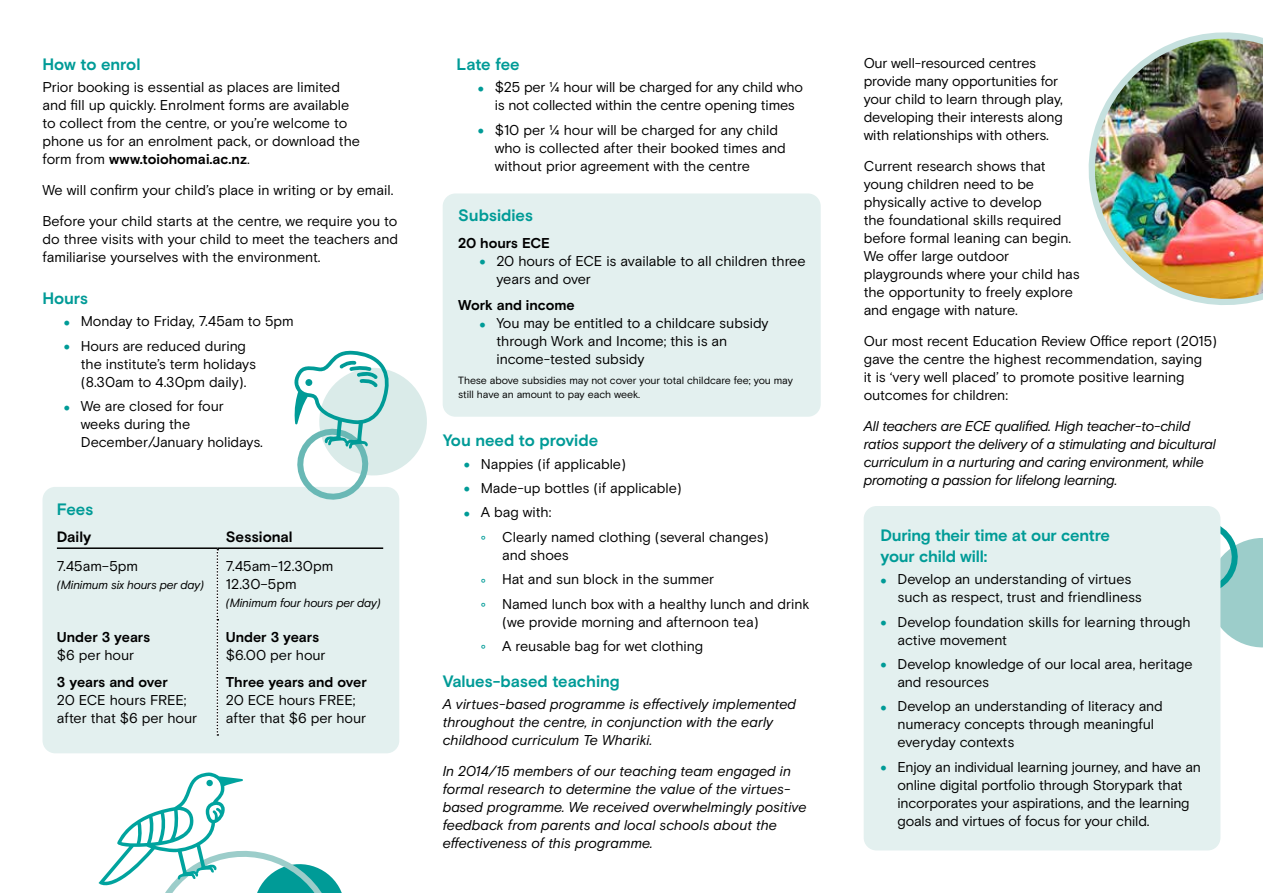
<style>
.page{position:relative;width:1263px;height:893px;background:#fff}
.page>*{position:absolute;margin:0;border:0;box-sizing:border-box;transform-origin:0 0}
.t1{font:700 16.5px/21px "Basis Grotesque Pro";letter-spacing:-.01em;color:#009b97}
.t2{font:700 15px "Basis Grotesque Pro";color:#000}
.t3{font:14.25px/18px "Basis Grotesque Pro";letter-spacing:-.01em;color:#000}
.t4{font:italic 14.25px/18px "Basis Grotesque Pro";letter-spacing:-.01em;color:#000}
.t5{font:700 14.25px "Basis Grotesque Pro";letter-spacing:-.005em;color:#000}
.t6{font:italic 12px "Basis Grotesque Pro";letter-spacing:-.025em;color:#000}
.t7{font:10.5px/13.5px "Basis Grotesque Pro";letter-spacing:-.01em;color:#000}
.s1{font-weight:700}
.s2{font-weight:900;font-size:18px;color:#009b97}
.s3{color:#009b97}
</style>
<div class="page">
<img style="left:1088px;top:32px;width:175px;height:273px">
<div style="left:43px;top:487px;width:356px;height:266px;background:#e3f0ef;border-radius:13px"></div>
<hr style="left:217px;top:547px;width:166px;height:2px;background:#000">
<svg style="left:217px;top:549px;width:1px;height:187px"></svg>
<hr style="left:57px;top:547px;width:160px;height:2px;background:#000">
<div style="left:443px;top:193px;width:378px;height:224px;background:#e3f0ef;border-radius:13px"></div>
<svg style="left:99px;top:772px;width:243px;height:121px"></svg>
<svg style="left:294px;top:350px;width:133px;height:150px"></svg>
<svg style="left:1220px;top:517px;width:43px;height:138px"></svg>
<div style="left:864px;top:506px;width:356px;height:344px;background:#e3f0ef;border-radius:13px"></div>
<p class="t1" style="left:43px;top:54px;width:100px">How to enrol</p>
<p class="t3" style="left:43px;top:79px;width:319px">Prior booking is essential as places are limited and fill up quickly. Enrolment forms are available to collect from the centre, or you’re welcome to phone us for an enrolment pack, or download the form from <span class="s1">www.toiohomai.ac.nz</span>.</p>
<p class="t3" style="left:43px;top:175px;width:356px;line-height:30.8px">We will confirm your child’s place in writing or by email.<br>Before your child starts at the centre, we require you to</p>
<p class="t3" style="left:43px;top:230px;width:357px">do three visits with your child to meet the teachers and familiarise yourselves with the environment.</p>
<p class="t1" style="left:43px;top:288px;width:47px">Hours</p>
<p class="t3" style="left:64px;top:313px;width:232px"><span class="s2">•</span> Monday to Friday, 7.45am to 5pm</p>
<p class="t3" style="left:81px;top:337px;width:177px;text-indent:-17px"><span class="s2">•</span> Hours are reduced during the institute’s term holidays (8.30am to 4.30pm daily).</p>
<p class="t3" style="left:81px;top:397px;width:184px;text-indent:-17px"><span class="s2">•</span> We are closed for four weeks during the<br>December/January holidays.</p>
<p class="t1" style="left:57px;top:500px;width:38px">Fees</p>
<p class="t2" style="left:57px;top:528px;width:36px">Daily</p>
<p class="t2" style="left:226px;top:528px;width:68px">Sessional</p>
<p class="t3" style="left:57px;top:557px;width:83px">7.45am–5pm</p>
<p class="t6" style="left:57px;top:578px;width:149px">(Minimum six hours per day)</p>
<p class="t3" style="left:226px;top:557px;width:109px">7.45am–12.30pm<br>12.30–5pm</p>
<p class="t6" style="left:226px;top:596px;width:157px">(Minimum four hours per day)</p>
<p class="t5" style="left:57px;top:629px;width:95px">Under 3 years</p>
<p class="t3" style="left:57px;top:647px;width:79px">$6 per hour</p>
<p class="t5" style="left:57px;top:674px;width:112px">3 years and over</p>
<p class="t3" style="left:57px;top:691px;width:142px">20 ECE hours FREE; after that $6 per hour</p>
<p class="t5" style="left:226px;top:629px;width:95px">Under 3 years</p>
<p class="t3" style="left:226px;top:647px;width:101px">$6.00 per hour</p>
<p class="t5" style="left:226px;top:674px;width:142px">Three years and over</p>
<p class="t3" style="left:226px;top:691px;width:142px">20 ECE hours FREE; after that $6 per hour</p>
<p class="t1" style="left:456px;top:54px;width:65px">Late fee</p>
<p class="t3" style="left:495px;top:79px;width:310px;text-indent:-17px"><span class="s2">•</span> $25 per ¼ hour will be charged for any child who is not collected within the centre opening times</p>
<p class="t3" style="left:495px;top:121px;width:293px;text-indent:-17px"><span class="s2">•</span> $10 per ¼ hour will be charged for any child who is collected after their booked times and without prior agreement with the centre</p>
<p class="t1" style="left:458px;top:206px;width:76px">Subsidies</p>
<p class="t5" style="left:458px;top:235px;width:93px">20 hours ECE</p>
<p class="t3" style="left:496px;top:252px;width:311px;text-indent:-17px"><span class="s2">•</span> 20 hours of ECE is available to all children three years and over</p>
<p class="t5" style="left:458px;top:297px;width:118px">Work and income</p>
<p class="t3" style="left:496px;top:315px;width:274px;text-indent:-17px"><span class="s2">•</span> You may be entitled to a childcare subsidy through Work and Income; this is an income-tested subsidy</p>
<p class="t7" style="left:458px;top:374px;width:336px">These above subsidies may not cover your total childcare fee; you may still have an amount to pay each week.</p>
<p class="t1" style="left:443px;top:431px;width:157px">You need to provide</p>
<p class="t3" style="left:464px;top:455px;width:164px"><span class="s2">•</span> Nappies (if applicable)</p>
<p class="t3" style="left:464px;top:479px;width:219px"><span class="s2">•</span> Made-up bottles (if applicable)</p>
<p class="t3" style="left:481px;top:500px;width:289px;line-height:24.5px;text-indent:-17px"><span class="s2">•</span> A bag with:<br><span class="s3">°</span> Clearly named clothing (several changes)</p>
<p class="t3" style="left:481px;top:543px;width:330px;line-height:24.5px;text-indent:21px">and shoes<br><span class="s3">°</span> Hat and sun block in the summer<br><span class="s3">°</span> Named lunch box with a healthy lunch and drink</p>
<p class="t3" style="left:481px;top:610px;width:279px;line-height:24.5px;text-indent:21px">(we provide morning and afternoon tea) <span class="s3">°</span> A reusable bag for wet clothing</p>
<p class="t1" style="left:443px;top:671px;width:178px">Values-based teaching</p>
<p class="t4" style="left:443px;top:695px;width:355px">A virtues-based programme is effectively implemented throughout the centre, in conjunction with the early childhood curriculum Te Whariki.</p>
<p class="t4" style="left:443px;top:762px;width:365px">In 2014/15 members of our teaching team engaged in formal research to determine the value of the virtues&shy;based programme. We received overwhelmingly positive feedback from parents and local schools about the effectiveness of this programme.</p>
<p class="t3" style="left:864px;top:55px;width:201px">Our well-resourced centres provide many opportunities for your child to learn through play, developing their interests along with relationships with others.</p>
<p class="t3" style="left:864px;top:158px;width:217px">Current research shows that young children need to be physically active to develop<br>the foundational skills required before formal leaning can begin.<br>We offer large outdoor playgrounds where your child has the opportunity to freely explore and engage with nature.</p>
<p class="t3" style="left:864px;top:332px;width:355px">Our most recent Education Review Office report (2015) gave the centre the highest recommendation, saying<br>it is ‘very well placed’ to promote positive learning outcomes for children:</p>
<p class="t4" style="left:864px;top:417px;width:354px">All teachers are ECE qualified. High teacher-to-child ratios support the delivery of a stimulating and bicultural curriculum in a nurturing and caring environment, while promoting a passion for lifelong learning.</p>
<p class="t1" style="left:880px;top:525px;width:231px">During their time at our centre your child will:</p>
<p class="t3" style="left:897px;top:571px;width:246px;text-indent:-17px"><span class="s2">•</span> Develop an understanding of virtues such as respect, trust and friendliness</p>
<p class="t3" style="left:897px;top:613px;width:295px;text-indent:-17px"><span class="s2">•</span> Develop foundation skills for learning through active movement</p>
<p class="t3" style="left:897px;top:655px;width:297px;text-indent:-17px"><span class="s2">•</span> Develop knowledge of our local area, heritage and resources</p>
<p class="t3" style="left:897px;top:698px;width:267px;text-indent:-17px"><span class="s2">•</span> Develop an understanding of literacy and numeracy concepts through meaningful everyday contexts</p>
<p class="t3" style="left:897px;top:758px;width:305px;text-indent:-17px"><span class="s2">•</span> Enjoy an individual learning journey, and have an online digital portfolio through Storypark that incorporates your aspirations, and the learning goals and virtues of focus for your child.</p>
</div>
